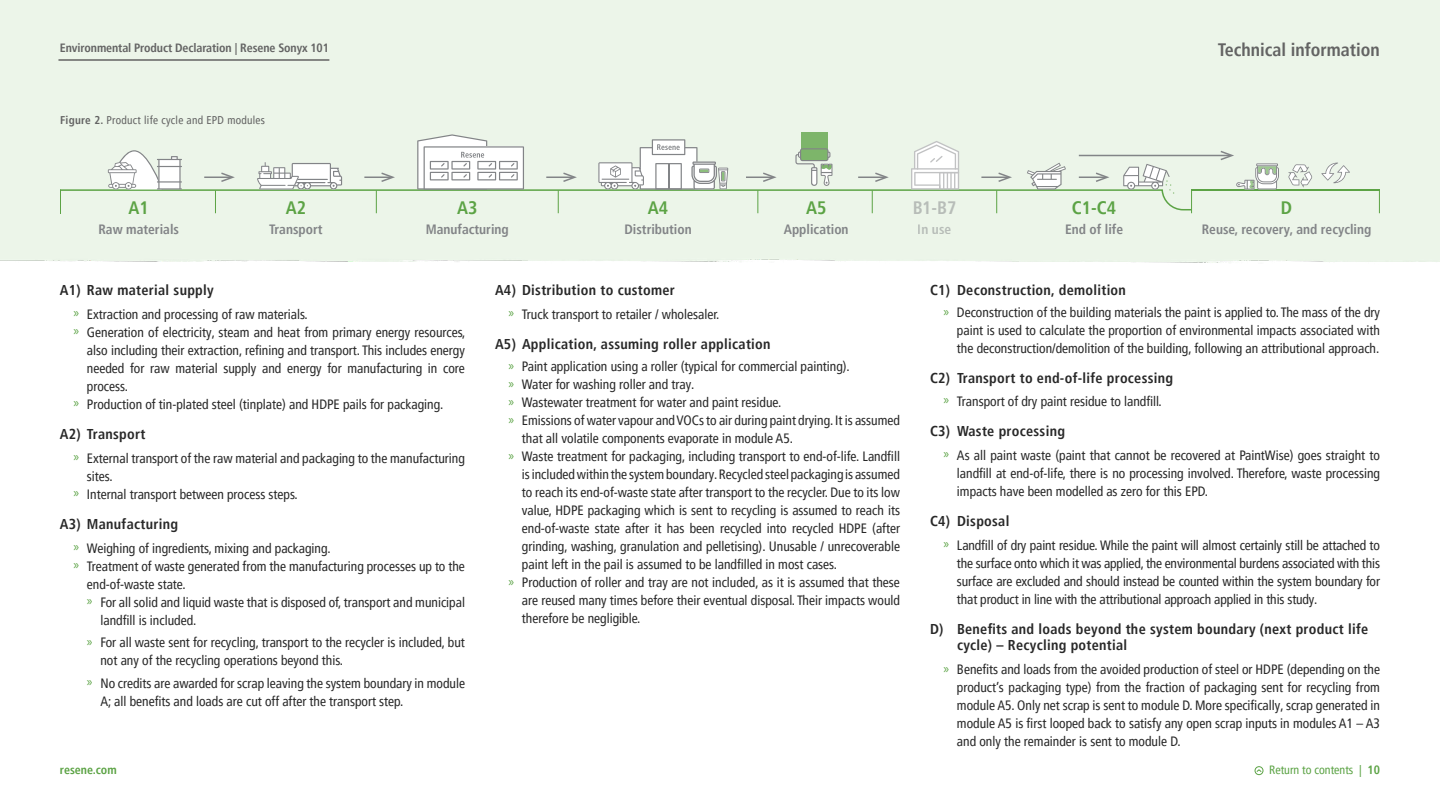
<style>
.page{position:relative;width:1440px;height:810px;background:#fff}
.page>*{position:absolute;margin:0;border:0;box-sizing:border-box;transform-origin:0 0}
.t1{font:700 condensed 18px "Frutiger LT Pro";color:#636363}
.t2{font:700 condensed 18px "Frutiger LT Pro";color:#5ca345}
.t3{font:700 condensed 18px "Frutiger LT Pro";color:#828487}
.t4{font:700 condensed 14.25px/16.5px "Frutiger LT Pro";letter-spacing:.02em;color:#282828}
.t5{font:condensed 13.5px/18px "Frutiger LT Pro";color:#282828;text-align:justify}
.t6{font:700 condensed 13.5px "Frutiger LT Pro";color:#828487}
.t7{font:700 condensed 12px "Frutiger LT Pro";letter-spacing:-.01em;color:#636363}
.t8{font:condensed 12px "Frutiger LT Pro";color:#5ca345}
.t9{font:700 condensed 12px "Frutiger LT Pro";color:#5ca345}
.t10{font:condensed 11.25px "Frutiger LT Pro";letter-spacing:.025em;color:#636363}
.s1{font-weight:700}
.s2{font-family:"Myriad Pro";font-stretch:normal;color:#5ca345}
</style>
<div class="page">
<hr style="left:1192px;top:189px;width:188px;height:2px;background:#5ca345">
<svg style="left:1379px;top:191px;width:1px;height:22px"></svg>
<div style="left:801px;top:133px;width:27px;height:27px;background:#7db56a"></div>
<svg style="left:1288px;top:164px;width:24px;height:23px"></svg>
<svg style="left:1321px;top:163px;width:29px;height:20px"></svg>
<svg style="left:60px;top:134px;width:1133px;height:80px;background:#e5eee2"></svg>
<hr style="left:1079px;top:155px;width:151px;height:1px;background:#828487">
<svg style="left:1221px;top:151px;width:58px;height:39px;background:#dae3d8"></svg>
<hr style="left:58px;top:59px;width:271px;height:2px;background:#636363">
<div style="left:1255px;top:766px;width:8px;height:9px;border:1px solid #5ca345;border-radius:50%"></div>
<svg style="left:1256px;top:769px;width:6px;height:4px"></svg>
<p class="t7" style="left:60px;top:40px;width:271px">Environmental Product Declaration | Resene Sonyx 101</p>
<p class="t10" style="left:60px;top:113px;width:207px"><span class="s1">Figure 2.</span> Product life cycle and EPD modules</p>
<h1 class="t1" style="left:1218px;top:39px;width:164px">Technical information</h1>
<h1 class="t2" style="left:129px;top:198px;width:22px">A1</h1>
<p class="t6" style="left:98px;top:221px;width:82px">Raw materials</p>
<h1 class="t2" style="left:286px;top:198px;width:22px">A2</h1>
<p class="t6" style="left:269px;top:221px;width:55px">Transport</p>
<h1 class="t2" style="left:457px;top:198px;width:22px">A3</h1>
<p class="t6" style="left:426px;top:221px;width:85px">Manufacturing</p>
<h1 class="t2" style="left:648px;top:198px;width:22px">A4</h1>
<p class="t6" style="left:624px;top:221px;width:69px">Distribution</p>
<h1 class="t2" style="left:806px;top:198px;width:22px">A5</h1>
<p class="t6" style="left:784px;top:221px;width:66px">Application</p>
<h1 class="t3" style="left:912px;top:198px;width:46px">B1-B7</h1>
<p class="t6" style="left:918px;top:221px;width:35px">In use</p>
<h1 class="t2" style="left:1072px;top:198px;width:46px">C1-C4</h1>
<p class="t6" style="left:1065px;top:221px;width:60px">End of life</p>
<h1 class="t2" style="left:1281px;top:198px;width:13px">D</h1>
<p class="t6" style="left:1202px;top:221px;width:171px">Reuse, recovery, and recycling</p>
<p class="t4" style="left:60px;top:282px;width:155px">A1) Raw material supply</p>
<p class="t5" style="left:73px;top:305px;width:236px"><span class="s2">»</span> Extraction and processing of raw materials.</p>
<p class="t5" style="left:73px;top:323px;width:394px"><span class="s2">»</span> Generation of electricity, steam and heat from primary energy resources,</p>
<p class="t5" style="left:87px;top:341px;width:380px">also including their extraction, refining and transport. This includes energy</p>
<p class="t5" style="left:87px;top:359px;width:380px">needed for raw material supply and energy for manufacturing in core</p>
<p class="t5" style="left:87px;top:377px;width:42px">process.</p>
<p class="t5" style="left:73px;top:395px;width:372px"><span class="s2">»</span> Production of tin-plated steel (tinplate) and HDPE pails for packaging.</p>
<p class="t4" style="left:60px;top:426px;width:87px">A2) Transport</p>
<p class="t5" style="left:73px;top:449px;width:393px"><span class="s2">»</span> External transport of the raw material and packaging to the manufacturing</p>
<p class="t5" style="left:87px;top:467px;width:27px">sites.</p>
<p class="t5" style="left:73px;top:485px;width:226px"><span class="s2">»</span> Internal transport between process steps.</p>
<p class="t4" style="left:60px;top:516px;width:120px">A3) Manufacturing</p>
<p class="t5" style="left:73px;top:539px;width:259px"><span class="s2">»</span> Weighing of ingredients, mixing and packaging.</p>
<p class="t5" style="left:73px;top:557px;width:393px"><span class="s2">»</span> Treatment of waste generated from the manufacturing processes up to the</p>
<p class="t5" style="left:87px;top:575px;width:100px">end-of-waste state.</p>
<p class="t5" style="left:87px;top:593px;width:380px"><span class="s2">»</span> For all solid and liquid waste that is disposed of, transport and municipal</p>
<p class="t5" style="left:100px;top:611px;width:97px">landfill is included.</p>
<p class="t5" style="left:100px;top:634px;width:366px;text-indent:-13px"><span class="s2">»</span> For all waste sent for recycling, transport to the recycler is included, but not any of the recycling operations beyond this.</p>
<p class="t5" style="left:100px;top:674px;width:366px;text-indent:-13px"><span class="s2">»</span> No credits are awarded for scrap leaving the system boundary in module<br>A; all benefits and loads are cut off after the transport step.</p>
<p class="t4" style="left:495px;top:282px;width:181px">A4) Distribution to customer</p>
<p class="t5" style="left:508px;top:305px;width:212px"><span class="s2">»</span> Truck transport to retailer / wholesaler.</p>
<p class="t4" style="left:495px;top:336px;width:277px">A5) Application, assuming roller application</p>
<p class="t5" style="left:508px;top:358px;width:343px"><span class="s2">»</span> Paint application using a roller (typical for commercial painting).</p>
<p class="t5" style="left:508px;top:376px;width:187px"><span class="s2">»</span> Water for washing roller and tray.</p>
<p class="t5" style="left:508px;top:394px;width:274px"><span class="s2">»</span> Wastewater treatment for water and paint residue.</p>
<p class="t5" style="left:508px;top:412px;width:393px"><span class="s2">»</span> Emissions of water vapour and VOCs to air during paint drying. It is assumed</p>
<p class="t5" style="left:522px;top:430px;width:273px">that all volatile components evaporate in module A5.</p>
<p class="t5" style="left:508px;top:448px;width:393px"><span class="s2">»</span> Waste treatment for packaging, including transport to end-of-life. Landfill</p>
<p class="t5" style="left:522px;top:466px;width:380px">is included within the system boundary. Recycled steel packaging is assumed</p>
<p class="t5" style="left:522px;top:484px;width:380px">to reach its end-of-waste state after transport to the recycler. Due to its low</p>
<p class="t5" style="left:522px;top:502px;width:380px">value, HDPE packaging which is sent to recycling is assumed to reach its</p>
<p class="t5" style="left:522px;top:520px;width:380px">end-of-waste state after it has been recycled into recycled HDPE (after</p>
<p class="t5" style="left:522px;top:538px;width:380px">grinding, washing, granulation and pelletising). Unusable / unrecoverable</p>
<p class="t5" style="left:522px;top:556px;width:317px">paint left in the pail is assumed to be landfilled in most cases.</p>
<p class="t5" style="left:508px;top:574px;width:393px"><span class="s2">»</span> Production of roller and tray are not included, as it is assumed that these</p>
<p class="t5" style="left:522px;top:592px;width:380px">are reused many times before their eventual disposal. Their impacts would</p>
<p class="t5" style="left:522px;top:610px;width:120px">therefore be negligible.</p>
<p class="t4" style="left:930px;top:282px;width:197px">C1) Deconstruction, demolition</p>
<p class="t5" style="left:957px;top:304px;width:425px;text-indent:-14px"><span class="s2">»</span> Deconstruction of the building materials the paint is applied to. The mass of the dry paint is used to calculate the proportion of environmental impacts associated with the deconstruction/demolition of the building, following an attributional approach.</p>
<p class="t4" style="left:930px;top:370px;width:245px">C2) Transport to end-of-life processing</p>
<p class="t5" style="left:943px;top:392px;width:220px"><span class="s2">»</span> Transport of dry paint residue to landfill.</p>
<p class="t4" style="left:930px;top:423px;width:137px">C3) Waste processing</p>
<p class="t5" style="left:957px;top:446px;width:425px;text-indent:-14px"><span class="s2">»</span> As all paint waste (paint that cannot be recovered at PaintWise) goes straight to landfill at end-of-life, there is no processing involved. Therefore, waste processing impacts have been modelled as zero for this EPD.</p>
<p class="t4" style="left:930px;top:513px;width:81px">C4) Disposal</p>
<p class="t5" style="left:957px;top:536px;width:425px;text-indent:-14px"><span class="s2">»</span> Landfill of dry paint residue. While the paint will almost certainly still be attached to the surface onto which it was applied, the environmental burdens associated with this surface are excluded and should instead be counted within the system boundary for that product in line with the attributional approach applied in this study.</p>
<p class="t4" style="left:957px;top:621px;width:413px;text-indent:-27px">D) Benefits and loads beyond the system boundary (next product life cycle) – Recycling potential</p>
<p class="t5" style="left:957px;top:661px;width:425px;text-indent:-14px"><span class="s2">»</span> Benefits and loads from the avoided production of steel or HDPE (depending on the product’s packaging type) from the fraction of packaging sent for recycling from module A5. Only net scrap is sent to module D. More specifically, scrap generated in module A5 is first looped back to satisfy any open scrap inputs in modules A1 – A3 and only the remainder is sent to module D.</p>
<p class="t9" style="left:60px;top:763px;width:58px">resene.com</p>
<p class="t8" style="left:1269px;top:763px;width:112px">Return to contents | <span class="s1">10</span></p>
</div>
